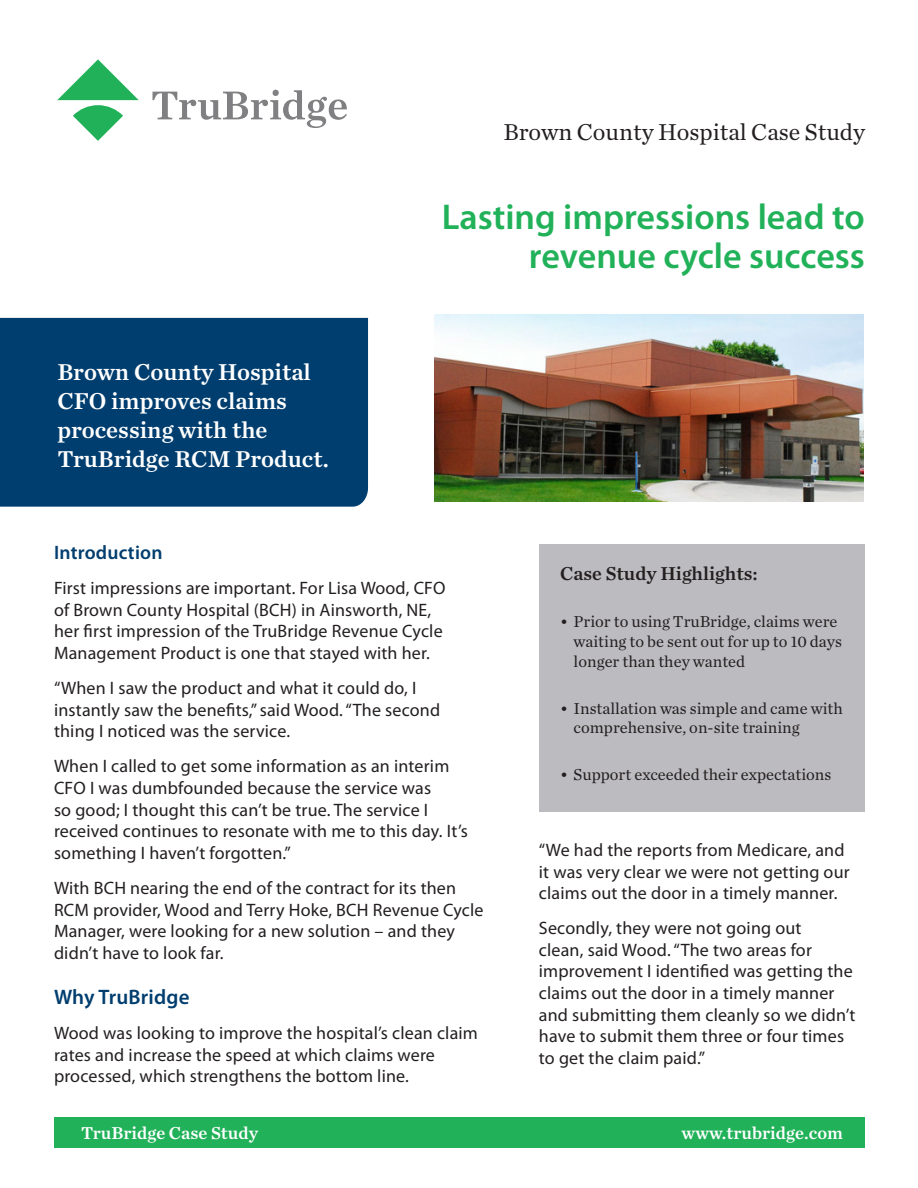
<style>
.page{position:relative;width:918px;height:1188px;background:#fff}
.page>*{position:absolute;margin:0;border:0;box-sizing:border-box;transform-origin:0 0}
.Headline{font:600 36px/39px "Myriad Pro";color:#21b259;text-align:right}
.t1{font:24px/28.8px "Chronicle Text G1 Semi";color:#fff}
.t2{font:24px "Chronicle Text G1";color:#231f20}
.t3{font:600 21px "Myriad Pro";letter-spacing:.01em;color:#003e6f}
.t4{font:19.5px "Chronicle Text G1 Semi";color:#231f20}
.t5{font:600 19.5px "Myriad Pro";letter-spacing:.01em;color:#003e6f}
.t6{font:18px/21.6px "Myriad Pro";letter-spacing:.01em;color:#231f20}
.Callout_-_Attributio{font:18px "Chronicle Text G1 Semi";color:#fff}
.t7{font:16.5px/19.8px "Chronicle Text G1";color:#231f20}
</style>
<div class="page">
<svg style="left:57px;top:59px;width:82px;height:82px"></svg>
<svg style="left:152px;top:90px;width:195px;height:38px"></svg>
<div style="left:0;top:318px;width:368px;height:189px;background:#003e6f"></div>
<div style="left:540px;top:544px;width:325px;height:268px;background:#bcbbbf"></div>
<div style="left:54px;top:1117px;width:811px;height:31px;background:#21b259"></div>
<img style="left:434px;top:315px;width:430px;height:187px">
<p class="t2" style="left:503px;top:114px;width:363px">Brown County Hospital Case Study</p>
<p class="t1" style="left:57px;top:356px;width:273px">Brown County Hospital<br>CFO improves claims processing with the<br>TruBridge RCM Product.</p>
<p class="Headline" style="left:442px;top:196px;width:425px">Lasting impressions lead to revenue cycle success</p>
<p class="t5" style="left:54px;top:540px;width:110px">Introduction</p>
<p class="t6" style="left:54px;top:577px;width:393px">First impressions are important. For Lisa Wood, CFO of Brown County Hospital (BCH) in Ainsworth, NE, her first impression of the TruBridge Revenue Cycle Management Product is one that stayed with her.</p>
<p class="t6" style="left:54px;top:677px;width:388px">“When I saw the product and what it could do, I instantly saw the benefits,” said Wood. “The second thing I noticed was the service.</p>
<p class="t6" style="left:54px;top:755px;width:415px">When I called to get some information as an interim CFO I was dumbfounded because the service was<br>so good; I thought this can’t be true. The service I received continues to resonate with me to this day. It’s something I haven’t forgotten.”</p>
<p class="t6" style="left:54px;top:877px;width:431px">With BCH nearing the end of the contract for its then RCM provider, Wood and Terry Hoke, BCH Revenue Cycle Manager, were looking for a new solution – and they didn’t have to look far.</p>
<p class="t3" style="left:54px;top:984px;width:137px">Why TruBridge</p>
<p class="t6" style="left:54px;top:1022px;width:425px">Wood was looking to improve the hospital’s clean claim rates and increase the speed at which claims were processed, which strengthens the bottom line.</p>
<p class="t4" style="left:560px;top:559px;width:199px">Case Study Highlights:</p>
<p class="t7" style="left:574px;top:611px;width:270px;text-indent:-14px">• Prior to using TruBridge, claims were waiting to be sent out for up to 10 days longer than they wanted</p>
<p class="t7" style="left:574px;top:697px;width:271px;text-indent:-14px">• Installation was simple and came with comprehensive, on-site training</p>
<p class="t7" style="left:560px;top:764px;width:273px">• Support exceeded their expectations</p>
<p class="t6" style="left:539px;top:839px;width:312px">“We had the reports from Medicare, and it was very clear we were not getting our claims out the door in a timely manner.</p>
<p class="t6" style="left:539px;top:917px;width:318px">Secondly, they were not going out<br>clean, said Wood. “The two areas for improvement I identified was getting the claims out the door in a timely manner and submitting them cleanly so we didn’t have to submit them three or four times to get the claim paid.”</p>
<p class="Callout_-_Attributio" style="left:81px;top:1119px;width:178px">TruBridge Case Study</p>
<p class="Callout_-_Attributio" style="left:682px;top:1119px;width:163px">www.trubridge.com</p>
</div>
